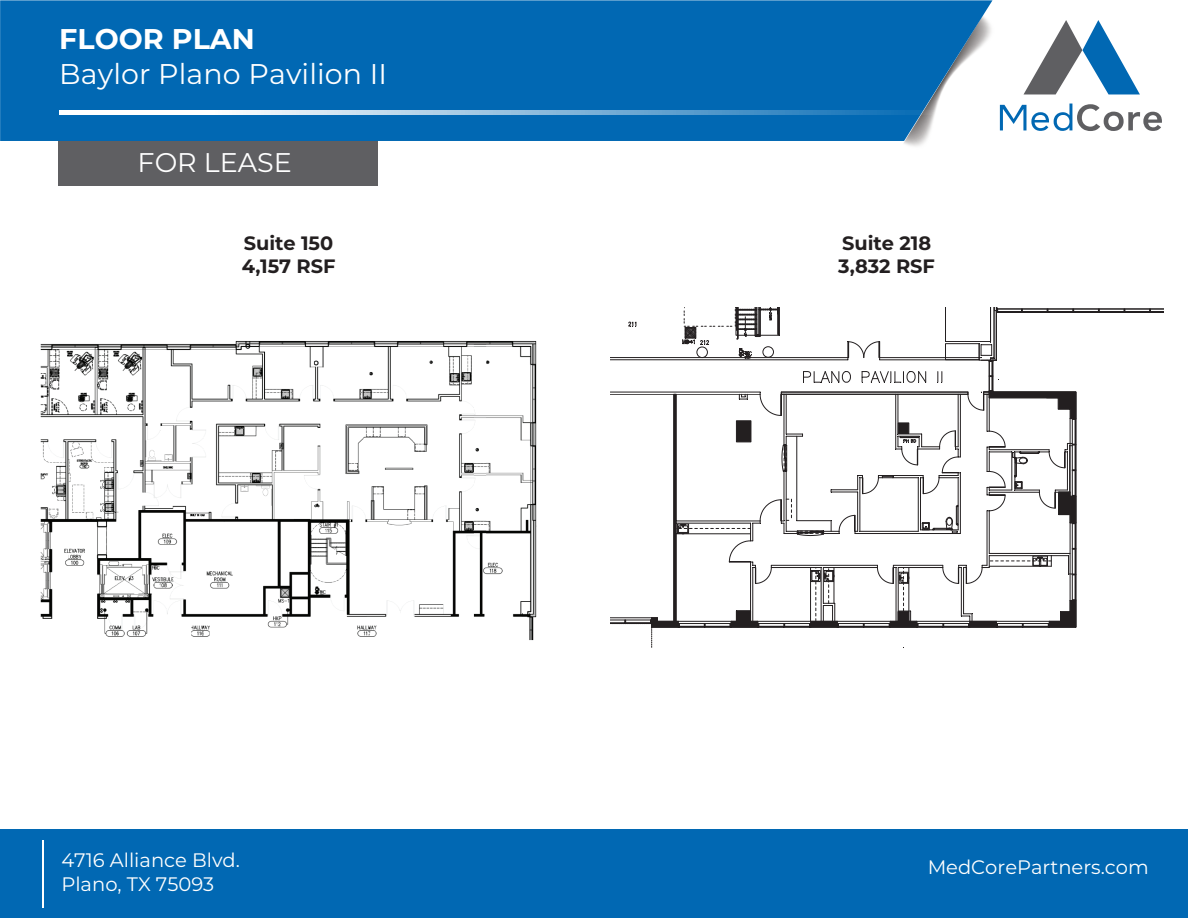
<style>
.page{position:relative;width:1188px;height:918px;background:#fff}
.page>*{position:absolute;margin:0;border:0;box-sizing:border-box;transform-origin:0 0}
.t1{font:28.5px "Montserrat";letter-spacing:.005em;color:#fff}
.t2{font:700 28.5px "Montserrat";color:#fff}
.t3{font:27px "Montserrat";color:#fff}
.t4{font:19.5px/23.4px "Montserrat";color:#fff}
.t5{font:700 19.35px/23.2px "Montserrat";color:#231f20}
</style>
<div class="page">
<div style="left:0;top:829px;width:1188px;height:89px;background:#0168b3"></div>
<hr style="left:42px;top:840px;width:2px;height:68px;background:#fff">
<div style="left:58px;top:139px;width:320px;height:47px;background:#5f5f62"></div>
<div style="left:0;top:0;width:898px;height:141px;background:#0168b3"></div>
<svg style="left:898px;top:0;width:264px;height:146px"></svg>
<svg style="left:59px;top:110px;width:898px;height:4px"></svg>
<svg style="left:610px;top:307px;width:553px;height:340px"></svg>
<img style="left:40px;top:341px;width:497px;height:300px">
<h1 class="t2" style="left:59px;top:19px;width:197px">FLOOR PLAN</h1>
<h1 class="t1" style="left:59px;top:54px;width:329px">Baylor Plano Pavilion II</h1>
<h2 class="t3" style="left:138px;top:144px;width:156px">FOR LEASE</h2>
<p class="t5" style="left:242px;top:230px;width:95px">Suite 150<br>4,157 RSF</p>
<p class="t5" style="left:838px;top:230px;width:98px">Suite 218<br>3,832 RSF</p>
<p class="t4" style="left:61px;top:848px;width:180px">4716 Alliance Blvd.<br>Plano, TX 75093</p>
<p class="t4" style="left:928px;top:855px;width:223px">MedCorePartners.com</p>
</div>
